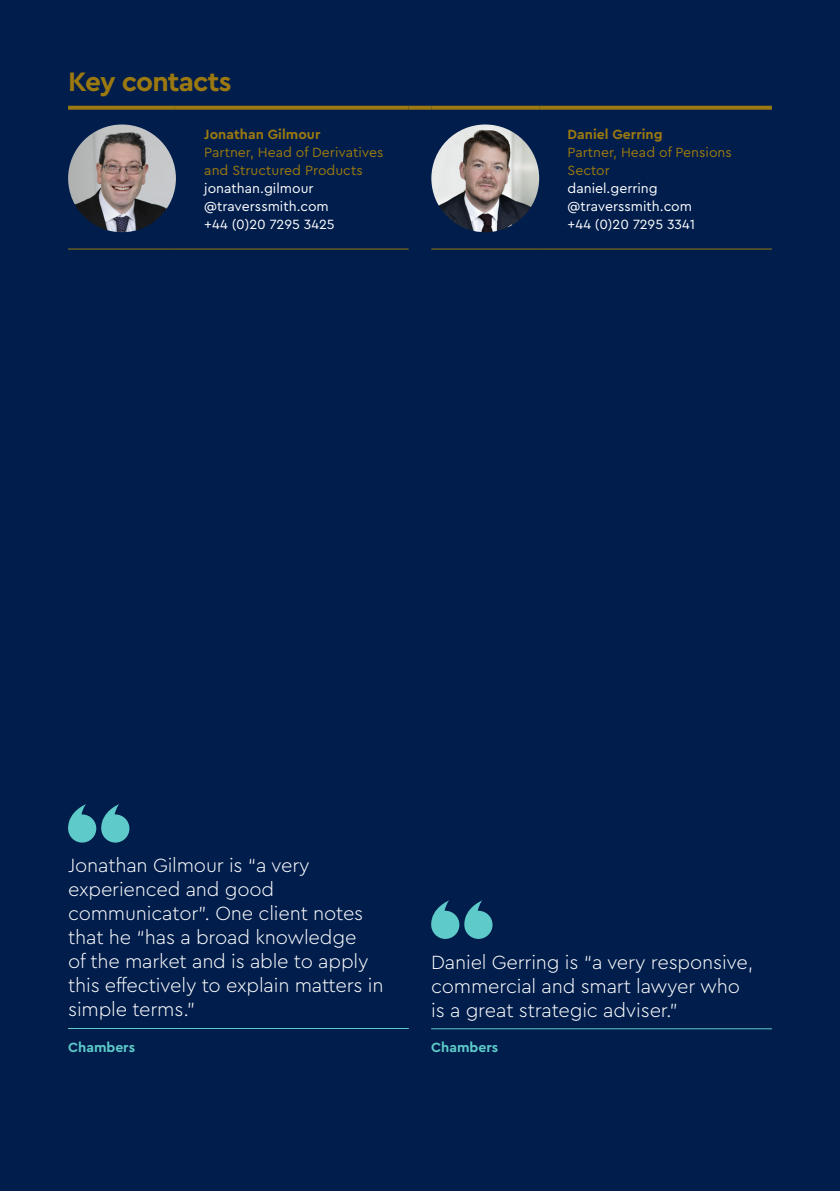
<style>
.page{position:relative;width:840px;height:1191px;background:#fff}
.page>*{position:absolute;margin:0;border:0;box-sizing:border-box;transform-origin:0 0}
.t1{font:700 28px "Cera Pro";letter-spacing:-.03em;color:#9b7910}
.medium_quote{font:300 20px/24px "Cera Pro";letter-spacing:-.01em;color:#fff}
.contact_name{font:14px/18px "Cera Pro";color:#fff}
.contact_name-2{font:14px/18px "Cera Pro";color:#9b7910}
.contact_name-3{font:700 14px "Cera Pro";color:#9b7910}
.small_quotee{font:700 14px "Cera Pro";color:#5ecbca}
</style>
<div class="page">
<div style="left:0;top:0;width:839px;height:1191px;background:#001d4b"></div>
<svg style="left:68px;top:106px;width:108px;height:4px"></svg>
<svg style="left:176px;top:106px;width:232px;height:4px"></svg>
<svg style="left:408px;top:106px;width:23px;height:4px"></svg>
<svg style="left:431px;top:106px;width:108px;height:4px"></svg>
<svg style="left:539px;top:106px;width:232px;height:4px"></svg>
<hr style="left:68px;top:248px;width:108px;height:1px;background:#9b7910">
<hr style="left:176px;top:248px;width:232px;height:1px;background:#9b7910">
<hr style="left:431px;top:248px;width:108px;height:1px;background:#9b7910">
<hr style="left:539px;top:248px;width:232px;height:1px;background:#9b7910">
<img style="left:68px;top:124px;width:108px;height:108px;border-radius:54px">
<img style="left:431px;top:124px;width:108px;height:108px;border-radius:54px">
<hr style="left:68px;top:1028px;width:340px;height:1px;background:#5ecbca">
<svg style="left:68px;top:804px;width:61px;height:38px"></svg>
<hr style="left:431px;top:1028px;width:340px;height:1px;background:#5ecbca">
<svg style="left:431px;top:900px;width:61px;height:39px"></svg>
<p class="t1" style="left:68px;top:63px;width:165px">Key contacts</p>
<p class="contact_name-3" style="left:204px;top:125px;width:118px">Jonathan Gilmour</p>
<p class="contact_name-2" style="left:204px;top:143px;width:181px">Partner, Head of Derivatives and Structured Products</p>
<p class="contact_name" style="left:204px;top:179px;width:132px">jonathan.gilmour @traverssmith.com +44 (0)20 7295 3425</p>
<p class="contact_name-3" style="left:567px;top:125px;width:96px">Daniel Gerring</p>
<p class="contact_name-2" style="left:567px;top:143px;width:166px">Partner, Head of Pensions<br>Sector</p>
<p class="contact_name" style="left:567px;top:179px;width:129px">daniel.gerring @traverssmith.com +44 (0)20 7295 3341</p>
<p class="medium_quote" style="left:68px;top:852px;width:317px">Jonathan Gilmour is “a very experienced and good communicator”. One client notes that he “has a broad knowledge<br>of the market and is able to apply this effectively to explain matters in simple terms.”</p>
<p class="small_quotee" style="left:68px;top:1037px;width:68px">Chambers</p>
<p class="medium_quote" style="left:431px;top:949px;width:323px">Daniel Gerring is “a very responsive, commercial and smart lawyer who is a great strategic adviser.”</p>
<p class="small_quotee" style="left:431px;top:1038px;width:68px">Chambers</p>
</div>
